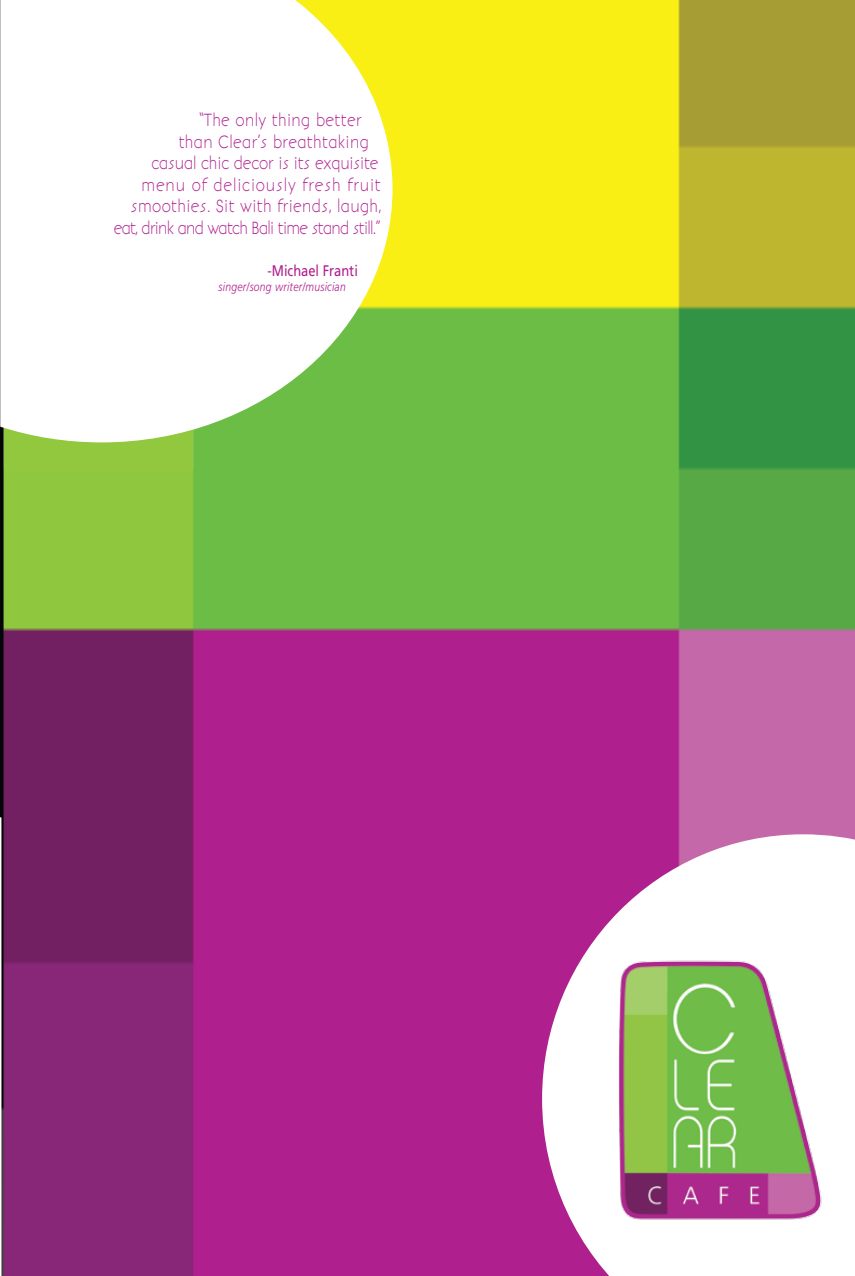
<style>
.page{position:relative;width:855px;height:1276px;background:#fff}
.page>*{position:absolute;margin:0;border:0;box-sizing:border-box;transform-origin:0 0}
.t1{font:300 16.8px "Bonveno CF";letter-spacing:-.025em;color:#af1f8e;scale:.84 1}
.t2{font:300 16.8px "Bonveno CF";letter-spacing:-.1em;color:#af1f8e;scale:.84 1}
.t3{font:300 16.8px "Bonveno CF";letter-spacing:-.06em;color:#af1f8e;scale:.84 1}
.t4{font:300 16.8px "Bonveno CF";letter-spacing:.01em;color:#af1f8e;scale:.84 1}
.t5{font:15.3px "Frutiger LT Std";color:#af1f8e;scale:.84 1}
.t6{font:italic 300 12.3px "Frutiger LT Std";letter-spacing:.025em;color:#af1f8e;scale:.84 1}
</style>
<div class="page">
<img style="left:0;top:0;width:855px;height:1276px">
<div style="left:4px;top:428px;width:189px;height:45px;background:#91c83e"></div>
<svg style="left:0;top:0;width:392px;height:442px"></svg>
<svg style="left:542px;top:834px;width:313px;height:442px"></svg>
<img style="left:605px;top:951px;width:225px;height:285px">
<svg style="left:0;top:807px;width:1px;height:469px"></svg>
<p class="t1" style="left:199px;top:109px;width:195px">“The only thing better</p>
<p class="t1" style="left:178px;top:130px;width:229px">than Clear’s breathtaking</p>
<p class="t3" style="left:151px;top:152px;width:273px">casual chic decor is its exquisite</p>
<p class="t4" style="left:141px;top:173px;width:287px">menu of deliciously fresh fruit</p>
<p class="t1" style="left:130px;top:195px;width:300px">smoothies. Sit with friends, laugh,</p>
<p class="t2" style="left:113px;top:216px;width:319px">eat, drink and watch Bali time stand still.”</p>
<p class="t5" style="left:267px;top:262px;width:109px">-Michael Franti</p>
<p class="t6" style="left:219px;top:280px;width:153px">singer/song writer/musician</p>
</div>
